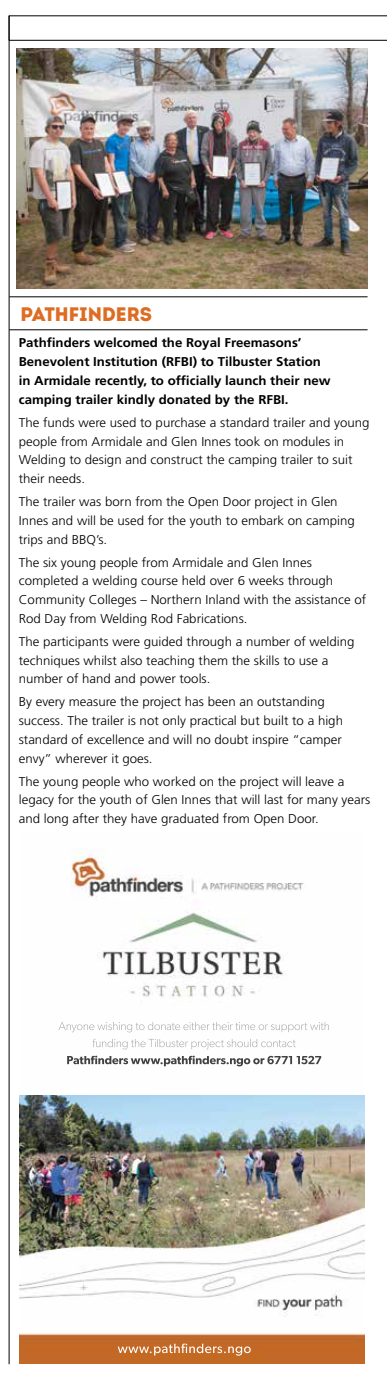
<style>
.page{position:relative;width:387px;height:1377px;background:#fff}
.page>*{position:absolute;margin:0;border:0;box-sizing:border-box;transform-origin:0 0}
.t1{font:19.5px "Intro Black Caps";color:#de6d24}
.t2{font:300 12.75px/18.8px "Frutiger";color:#000;scale:1.04 1}
.t3{font:700 12.75px/18.8px "Frutiger";color:#000;scale:1.04 1}
</style>
<div class="page">
<hr style="left:9px;top:16px;width:1px;height:1348px;background:#000">
<svg style="left:9px;top:16px;width:378px;height:24px"></svg>
<hr style="left:9px;top:296px;width:358px;height:1px;background:#000">
<hr style="left:9px;top:329px;width:358px;height:1px;background:#000">
<img style="left:20px;top:849px;width:345px;height:514px">
<img style="left:58px;top:1021px;width:169px;height:9px">
<img style="left:228px;top:1022px;width:101px;height:10px">
<img style="left:93px;top:1038px;width:150px;height:9px">
<img style="left:250px;top:1039px;width:46px;height:8px">
<img style="left:67px;top:1055px;width:159px;height:9px">
<img style="left:267px;top:1055px;width:54px;height:9px">
<img style="left:20px;top:1095px;width:345px;height:166px">
<img style="left:169px;top:1343px;width:82px;height:12px">
<img style="left:17px;top:49px;width:350px;height:240px">
<h1 class="t1" style="left:20px;top:301px;width:133px">PATHFINDERS</h1>
<p class="t3" style="left:19px;top:333px;width:301px">Pathfinders welcomed the Royal Freemasons’ Benevolent Institution (RFBI) to Tilbuster Station in Armidale recently, to officially launch their new camping trailer kindly donated by the RFBI.</p>
<p class="t2" style="left:19px;top:413px;width:339px">The funds were used to purchase a standard trailer and young people from Armidale and Glen Innes took on modules in Welding to design and construct the camping trailer to suit their needs.</p>
<p class="t2" style="left:19px;top:492px;width:325px">The trailer was born from the Open Door project in Glen<br>Innes and will be used for the youth to embark on camping trips and BBQ’s.</p>
<p class="t2" style="left:19px;top:553px;width:335px">The six young people from Armidale and Glen Innes completed a welding course held over 6 weeks through Community Colleges – Northern Inland with the assistance of Rod Day from Welding Rod Fabrications.</p>
<p class="t2" style="left:19px;top:632px;width:324px">The participants were guided through a number of welding techniques whilst also teaching them the skills to use a number of hand and power tools.</p>
<p class="t2" style="left:19px;top:692px;width:313px">By every measure the project has been an outstanding success. The trailer is not only practical but built to a high standard of excellence and will no doubt inspire “camper envy” wherever it goes.</p>
<p class="t2" style="left:19px;top:772px;width:339px">The young people who worked on the project will leave a legacy for the youth of Glen Innes that will last for many years and long after they have graduated from Open Door.</p>
</div>
